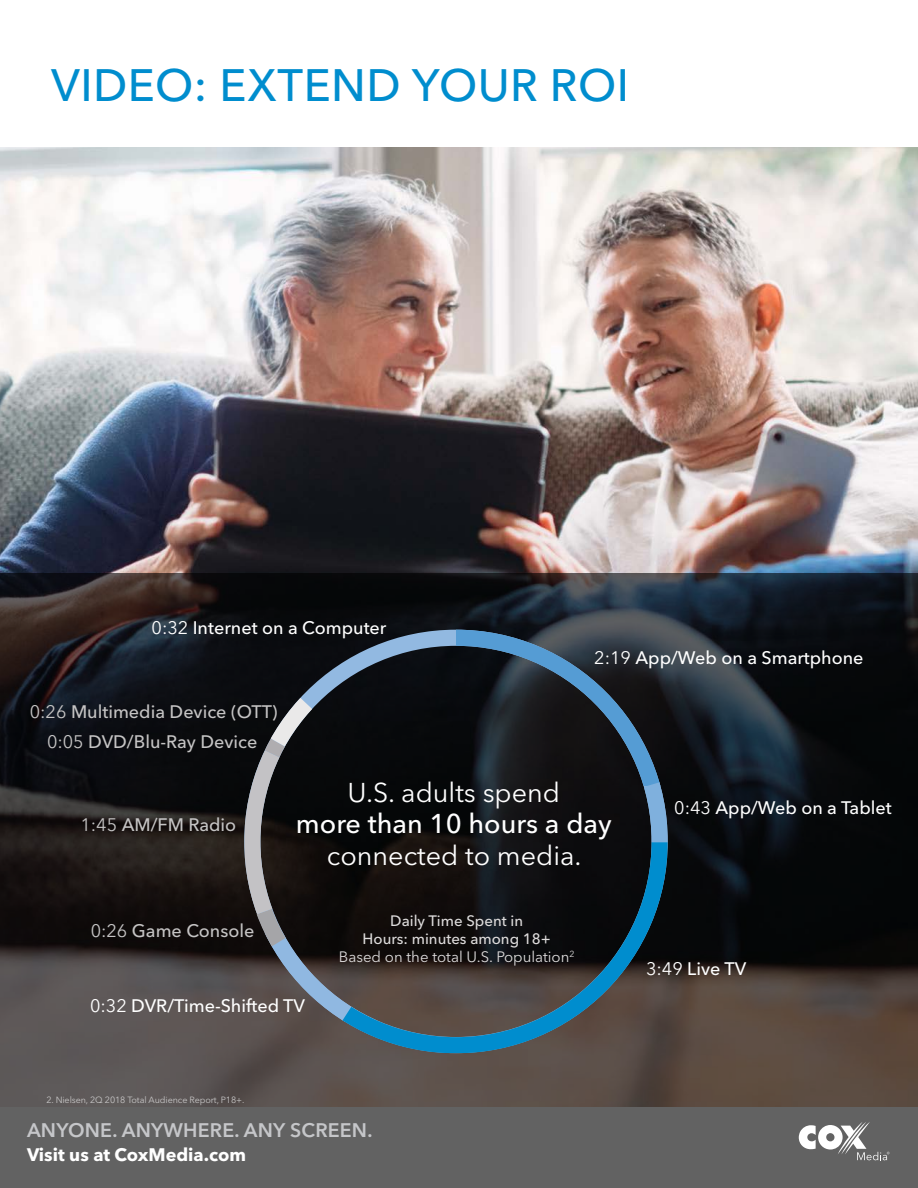
<style>
.page{position:relative;width:918px;height:1188px;background:#fff}
.page>*{position:absolute;margin:0;border:0;box-sizing:border-box;transform-origin:0 0}
.t1{font:500 45px "Avenir Next LT Pro";letter-spacing:.01em;color:#008dce}
.t2{font:27px "Avenir Next LT Pro";color:#fff}
.t3{font:500 27px "Avenir Next LT Pro";color:#fff}
.t4{font:600 19.5px "Avenir Next LT Pro";letter-spacing:.01em;color:#c5c6c9}
.t5{font:500 18px "Avenir Next LT Pro";color:#fff}
.t6{font:500 18px "Avenir Next LT Pro";color:#c5c4c4}
.t7{font:700 18px "Avenir Next LT Pro";color:#fff}
.t8{font:500 15px "Avenir Next LT Pro";color:#dddbdb}
.t9{font:15px "Avenir Next LT Pro";color:#dddbdb}
.t10{font:9px "Avenir Next LT Pro";letter-spacing:-.01em;color:#c8c7c7}
.s1{font-weight:400}
</style>
<div class="page">
<div style="left:0;top:1107px;width:918px;height:81px;background:#626262"></div>
<svg style="left:799px;top:1122px;width:91px;height:38px"></svg>
<img style="left:0;top:148px;width:918px;height:425px">
<svg style="left:0;top:573px;width:918px;height:534px;background:#292627"></svg>
<svg style="left:244px;top:630px;width:370px;height:423px;background:#191c21"></svg>
<svg style="left:456px;top:630px;width:212px;height:155px;background:#222e39"></svg>
<svg style="left:614px;top:780px;width:54px;height:62px;background:#2e3e4d"></svg>
<svg style="left:325px;top:842px;width:343px;height:211px;background:#263036"></svg>
<svg style="left:244px;top:694px;width:141px;height:332px;background:#2d2d2f"></svg>
<p class="t1" style="left:51px;top:58px;width:579px">VIDEO: EXTEND YOUR ROI</p>
<p class="t5" style="left:152px;top:617px;width:236px"><span class="s1">0:32</span> Internet on a Computer</p>
<p class="t6" style="left:30px;top:701px;width:249px"><span class="s1">0:26</span> Multimedia Device (OTT)</p>
<p class="t6" style="left:47px;top:731px;width:212px"><span class="s1">0:05</span> DVD/Blu-Ray Device</p>
<p class="t5" style="left:594px;top:647px;width:271px"><span class="s1">2:19</span> App/Web on a Smartphone</p>
<p class="t6" style="left:80px;top:814px;width:157px"><span class="s1">1:45</span> AM/FM Radio</p>
<p class="t6" style="left:91px;top:920px;width:165px"><span class="s1">0:26</span> Game Console</p>
<p class="t2" style="left:348px;top:776px;width:214px">U.S. adults spend</p>
<p class="t3" style="left:296px;top:807px;width:317px">more than 10 hours a day</p>
<p class="t2" style="left:327px;top:839px;width:256px">connected to media.</p>
<p class="t8" style="left:390px;top:912px;width:134px">Daily Time Spent in</p>
<p class="t8" style="left:363px;top:930px;width:190px">Hours: minutes among 18+</p>
<p class="t9" style="left:339px;top:948px;width:237px">Based on the total U.S. Population<sup>2</sup></p>
<p class="t5" style="left:90px;top:995px;width:216px"><span class="s1">0:32</span> DVR/Time-Shifted TV</p>
<p class="t10" style="left:46px;top:1095px;width:200px">2. Nielsen, 2Q 2018 Total Audience Report, P18+.</p>
<p class="t4" style="left:27px;top:1119px;width:347px">ANYONE. ANYWHERE. ANY SCREEN.</p>
<p class="t7" style="left:27px;top:1144px;width:221px">Visit us at CoxMedia.com</p>
<p class="t5" style="left:674px;top:797px;width:219px"><span class="s1">0:43</span> App/Web on a Tablet</p>
<p class="t5" style="left:646px;top:958px;width:102px"><span class="s1">3:49</span> Live TV</p>
</div>
